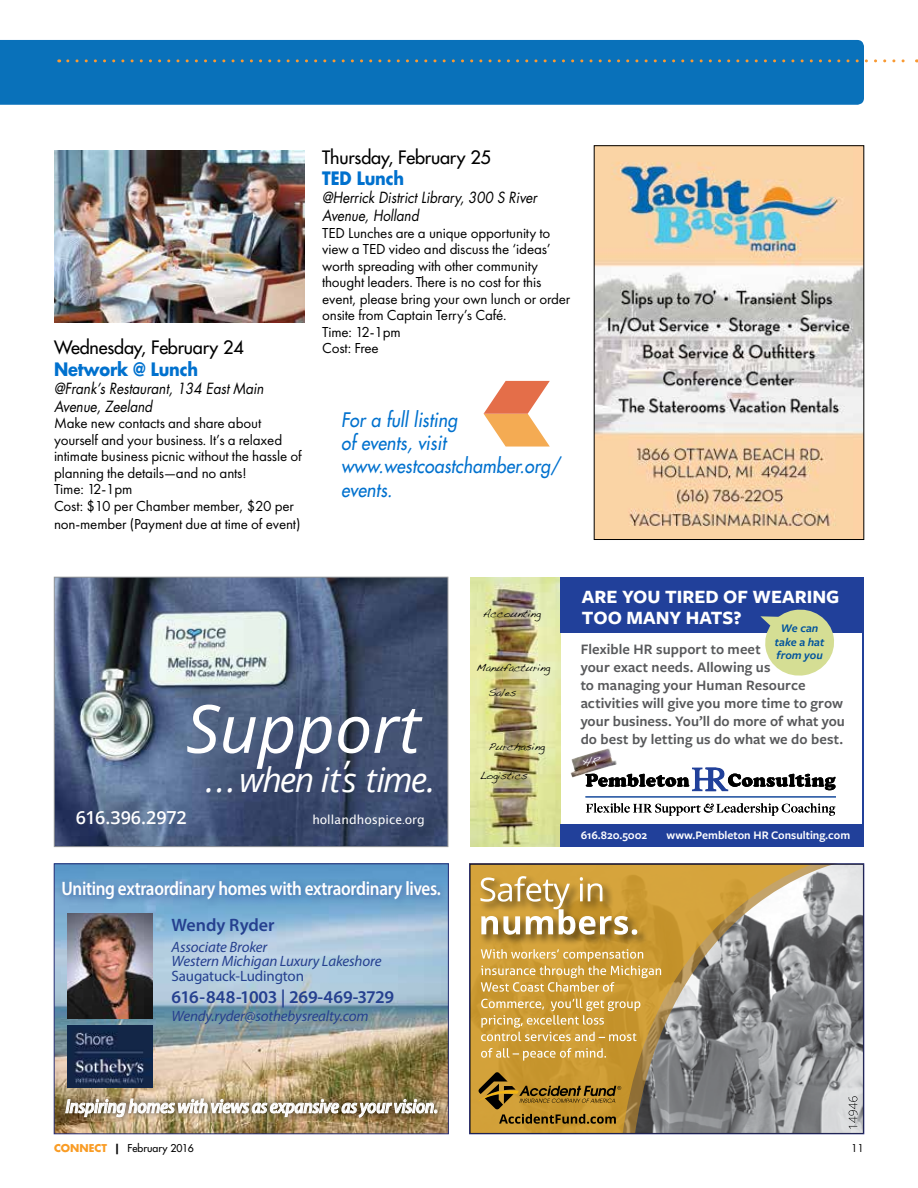
<style>
.page{position:relative;width:918px;height:1188px;background:#fff}
.page>*{position:absolute;margin:0;border:0;box-sizing:border-box;transform-origin:0 0}
.t1{font:italic 66.6px "Open Sans";color:#fff}
.t2{font:italic 33.75px "Open Sans";letter-spacing:-.055em;color:#fff}
.t3{font:italic 19.5px/23.4px "Futura";letter-spacing:.01em;color:#0071ce;scale:.9 1}
.t4{font:600 19.5px "Myriad Pro";letter-spacing:-.02em;color:#fff;scale:.88 1}
.t5{font:italic 600 19.5px "Myriad Pro";letter-spacing:-.02em;color:#fff;scale:.88 1}
.t6{font:700 19.5px/21px "Freight Sans Pro";color:#fff}
.t7{font:18px "Futura";letter-spacing:-.01em;color:#000}
.t8{font:600 18px "Myriad Pro";letter-spacing:-.01em;color:#25408f}
.t9{font:700 18px "Futura";letter-spacing:-.01em;color:#0071ce;scale:.9 1}
.t10{font:600 18px "Open Sans";color:#fff}
.t11{font:15px/16.5px "Futura PT";letter-spacing:-.01em;color:#000}
.t12{font:600 15px/18px "Freight Sans Pro";letter-spacing:.005em;color:#58595b}
.t13{font:italic 15px/18px "Futura";letter-spacing:-.005em;color:#000;scale:.9 1}
.t14{font:italic 15px/14.7px "Myriad Pro";letter-spacing:-.01em;color:#25408f}
.t15{font:15px "Myriad Pro";letter-spacing:-.01em;color:#25408f}
.t16{font:12.3px "Lucida Sans";color:#fff}
.t17{font:600 12px "Freight Sans Pro";color:#fff}
.t18{font:italic 600 12px/13.5px "Freight Sans Pro";color:#00539d;text-align:center}
.t19{font:10.5px "Handwriting Dakota";color:#000}
.t20{font:10.5px "Futura";color:#000}
.t21{font:10.5px "Futura";color:#000}
.s1{font-size:8.85px}
.s2{font-weight:700;color:#f99c25}
.s3{font-weight:700}
</style>
<div class="page">
<div style="left:0;top:40px;width:864px;height:65px;background:#0971ba"></div>
<svg style="left:68px;top:59px;width:850px;height:3px"></svg>
<img style="left:54px;top:150px;width:250px;height:173px">
<img style="left:596px;top:148px;width:266px;height:390px">
<div style="left:594px;top:146px;width:270px;height:394px;border:1px solid #000"></div>
<img style="left:56px;top:579px;width:390px;height:266px">
<div style="left:54px;top:577px;width:394px;height:270px;border:1px solid #939598"></div>
<img style="left:470px;top:577px;width:90px;height:270px">
<div style="left:560px;top:577px;width:304px;height:56px;background:#21409a"></div>
<svg style="left:760px;top:609px;width:74px;height:67px"></svg>
<div style="left:560px;top:825px;width:304px;height:22px;background:#21409a"></div>
<hr style="left:863px;top:577px;width:1px;height:270px;background:#21409a">
<img style="left:570px;top:748px;width:42px;height:30px">
<svg style="left:586px;top:803px;width:249px;height:13px"></svg>
<hr style="left:585px;top:796px;width:251px;height:1px;background:#21409a">
<img style="left:56px;top:866px;width:391px;height:266px">
<img style="left:68px;top:1025px;width:85px;height:63px">
<div style="left:57px;top:876px;width:391px;height:33px;background:#25408f;opacity:.59"></div>
<svg style="left:58px;top:1091px;width:386px;height:33px"></svg>
<svg style="left:65px;top:1099px;width:372px;height:19px"></svg>
<img style="left:68px;top:913px;width:85px;height:105px">
<div style="left:54px;top:864px;width:395px;height:270px;border:1px solid #292f76"></div>
<img style="left:839px;top:866px;width:23px;height:266px">
<svg style="left:472px;top:866px;width:363px;height:266px"></svg>
<svg style="left:481px;top:1048px;width:125px;height:13px"></svg>
<svg style="left:481px;top:999px;width:159px;height:42px"></svg>
<svg style="left:481px;top:949px;width:180px;height:43px"></svg>
<div style="left:479px;top:874px;width:169px;height:72px;background:#000;opacity:.6"></div>
<svg style="left:481px;top:876px;width:156px;height:59px"></svg>
<svg style="left:478px;top:1072px;width:143px;height:52px"></svg>
<svg style="left:849px;top:1096px;width:8px;height:33px"></svg>
<div style="left:469px;top:864px;width:395px;height:270px;border:1px solid #292f76"></div>
<svg style="left:484px;top:381px;width:66px;height:66px"></svg>
<svg style="left:583px;top:757px;width:253px;height:35px"></svg>
<p class="t7" style="left:54px;top:336px;width:191px">Wednesday, February 24</p>
<p class="t9" style="left:54px;top:357px;width:162px">Network @ Lunch</p>
<p class="t13" style="left:54px;top:379px;width:234px">@Frank’s Restaurant, 134 East Main<br>Avenue, Zeeland</p>
<p class="t11" style="left:54px;top:415px;width:249px">Make new contacts and share about yourself and your business. It’s a relaxed intimate business picnic without the hassle of planning the details—and no ants!<br>Time: 12-1pm<br>Cost: $10 per Chamber member, $20 per</p>
<p class="t11" style="left:54px;top:516px;width:248px">non-member (Payment due at time of event)</p>
<p class="t7" style="left:322px;top:146px;width:170px">Thursday, February 25</p>
<p class="t9" style="left:322px;top:167px;width:93px">TED Lunch</p>
<p class="t13" style="left:322px;top:189px;width:240px">@Herrick District Library, 300 S River<br>Avenue, Holland</p>
<p class="t11" style="left:322px;top:225px;width:250px">TED Lunches are a unique opportunity to view a TED video and discuss the ‘ideas’ worth spreading with other community thought leaders. There is no cost for this event, please bring your own lunch or order onsite from Captain Terry’s Café.<br>Time: 12-1pm<br>Cost: Free</p>
<h3 class="t3" style="left:341px;top:408px;width:245px">For a full listing<br>of events, visit www.westcoastchamber.org/ events.</h3>
<h1 class="t1" style="left:186px;top:683px;width:236px">Support</h1>
<h2 class="t2" style="left:206px;top:756px;width:231px">...when it’s time.</h2>
<p class="t10" style="left:76px;top:805px;width:112px">616.396.2972</p>
<p class="t16" style="left:313px;top:812px;width:114px">hollandhospice<span class="s1">.</span>org</p>
<h3 class="t4" style="left:61px;top:876px;width:433px">Uniting extraordinary homes with extraordinary lives.</h3>
<p class="t8" style="left:172px;top:913px;width:105px">Wendy Ryder</p>
<p class="t14" style="left:172px;top:939px;width:211px">Associate Broker<br>Western Michigan Luxury Lakeshore</p>
<p class="t15" style="left:172px;top:967px;width:134px">Saugatuck-Ludington</p>
<p class="t8" style="left:172px;top:985px;width:224px">616-848-1003 | 269-469-3729</p>
<p class="t14" style="left:172px;top:1008px;width:199px">Wendy.ryder@sothebysrealty.com</p>
<p class="t19" style="left:483px;top:607px;width:59px">Accounting</p>
<p class="t19" style="left:476px;top:661px;width:76px">Manufacturing</p>
<p class="t19" style="left:489px;top:687px;width:29px">Sales</p>
<p class="t19" style="left:489px;top:740px;width:58px">Purchasing</p>
<p class="t19" style="left:480px;top:769px;width:49px">Logistics</p>
<h3 class="t6" style="left:582px;top:585px;width:259px">ARE YOU TIRED OF WEARING<br>TOO MANY HATS?</h3>
<p class="t18" style="left:775px;top:621px;width:51px">We can take a hat from you</p>
<p class="t12" style="left:581px;top:640px;width:266px">Flexible HR support to meet<br>your exact needs. Allowing us<br>to managing your Human Resource activities will give you more time to grow your business. You’ll do more of what you do best by letting us do what we do best.</p>
<p class="t17" style="left:581px;top:827px;width:68px">616.820.5002</p>
<p class="t17" style="left:667px;top:827px;width:185px">www.Pembleton HR Consulting.com</p>
<h3 class="t5" style="left:65px;top:1094px;width:425px">Inspiring homes with views as expansive as your vision.</h3>
<p class="t20" style="left:54px;top:1142px;width:141px"><span class="s2">CONNECT</span> <span class="s3">|</span> February 2016</p>
<p class="t21" style="left:851px;top:1142px;width:14px">11</p>
</div>
